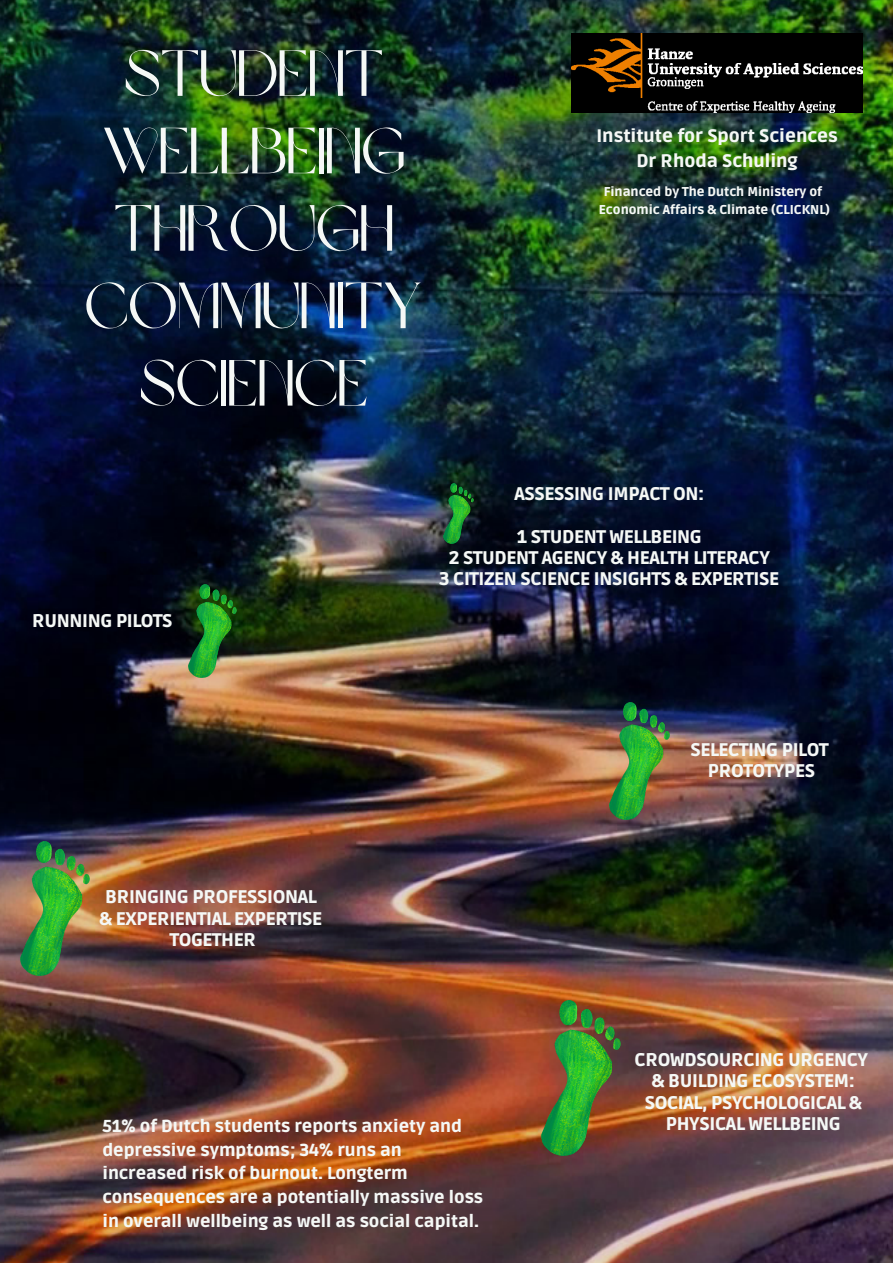
<style>
.page{position:relative;width:893px;height:1263px;background:#fff}
.page>*{position:absolute;margin:0;border:0;box-sizing:border-box;transform-origin:0 0}
.t1{font:64.57px/77.4px "Brown Sugar";letter-spacing:-.02em;color:#f5f8f6;text-align:center}
.t2{font:900 18.23px/21.4px "Ruda";letter-spacing:-.02em;color:#f5f8f6;text-align:center}
.t3{font:900 18px/24.8px "Ruda";color:#f5f8f6;text-align:center}
.t4{font:900 17.25px/23.6px "Ruda";color:#f5f8f6}
.t5{font:900 12.75px/17.5px "Ruda";color:#f5f8f6;text-align:center}
</style>
<div class="page">
<img style="left:0;top:0;width:893px;height:1263px">
<img style="left:571px;top:33px;width:292px;height:80px">
<img style="left:541px;top:1000px;width:80px;height:155px">
<img style="left:20px;top:841px;width:69px;height:135px">
<img style="left:609px;top:703px;width:60px;height:116px">
<img style="left:189px;top:584px;width:48px;height:94px">
<img style="left:443px;top:483px;width:31px;height:60px">
<h1 class="t1" style="left:84px;top:41px;width:341px">STUDENT<br>WELLBEING<br>THROUGH<br>COMMUNITY<br>SCIENCE</h1>
<p class="t3" style="left:596px;top:124px;width:243px">Institute for Sport Sciences<br>Dr Rhoda Schuling</p>
<p class="t5" style="left:599px;top:183px;width:232px">Financed by The Dutch Ministery of<br>Economic Affairs &amp; Climate (CLICKNL)</p>
<p class="t2" style="left:32px;top:610px;width:142px">RUNNING PILOTS</p>
<p class="t2" style="left:514px;top:483px;width:192px">ASSESSING IMPACT ON:</p>
<p class="t2" style="left:439px;top:526px;width:341px">1 STUDENT WELLBEING<br>2 STUDENT AGENCY &amp; HEALTH LITERACY<br>3 CITIZEN SCIENCE INSIGHTS &amp; EXPERTISE</p>
<p class="t2" style="left:99px;top:887px;width:224px">BRINGING PROFESSIONAL &amp; EXPERIENTIAL EXPERTISE<br>TOGETHER</p>
<p class="t2" style="left:690px;top:740px;width:140px">SELECTING PILOT<br>PROTOTYPES</p>
<p class="t4" style="left:102px;top:1115px;width:382px">51% of Dutch students reports anxiety and depressive symptoms; 34% runs an increased risk of burnout. Longterm consequences are a potentially massive loss in overall wellbeing as well as social capital.</p>
<p class="t2" style="left:634px;top:1049px;width:235px">CROWDSOURCING URGENCY &amp; BUILDING ECOSYSTEM:<br>SOCIAL, PSYCHOLOGICAL &amp;<br>PHYSICAL WELLBEING</p>
</div>
